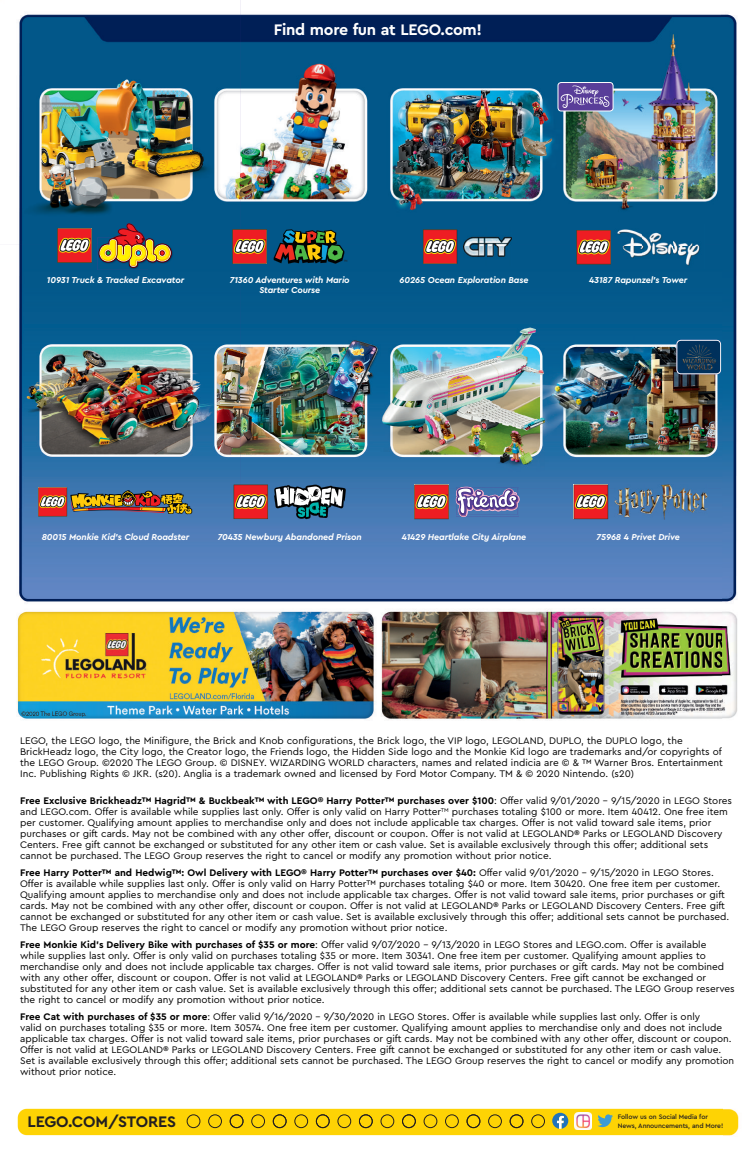
<style>
.page{position:relative;width:756px;height:1152px;background:#fff}
.page>*{position:absolute;margin:0;border:0;box-sizing:border-box;transform-origin:0 0}
.t1{font:700 16px "Cera Pro";letter-spacing:-.015em;color:#fff}
.t2{font:700 16px "Cera Pro";letter-spacing:-.01em;color:#231f20}
.t3{font:10px/11px "Cera Pro";color:#000}
.t4{font:italic 700 9px/10px "Cera Pro";letter-spacing:-.015em;color:#fff;text-align:center}
.t5{font:500 6.8px/8.7px "Cera Pro";letter-spacing:-.015em;color:#231f20}
.s1{font-weight:700}
</style>
<div class="page">
<img style="left:17px;top:0;width:722px;height:1136px">
<div style="left:187px;top:1114px;width:13px;height:14px;border:1px solid #231f20;border-radius:50%"></div>
<div style="left:230px;top:1114px;width:14px;height:14px;border:1px solid #231f20;border-radius:50%"></div>
<div style="left:208px;top:1114px;width:14px;height:14px;border:1px solid #231f20;border-radius:50%"></div>
<div style="left:294px;top:1114px;width:14px;height:14px;border:1px solid #231f20;border-radius:50%"></div>
<div style="left:380px;top:1114px;width:14px;height:14px;border:1px solid #231f20;border-radius:50%"></div>
<div style="left:488px;top:1114px;width:14px;height:14px;border:1px solid #231f20;border-radius:50%"></div>
<div style="left:251px;top:1114px;width:14px;height:14px;border:1px solid #231f20;border-radius:50%"></div>
<div style="left:337px;top:1114px;width:14px;height:14px;border:1px solid #231f20;border-radius:50%"></div>
<div style="left:445px;top:1114px;width:14px;height:14px;border:1px solid #231f20;border-radius:50%"></div>
<div style="left:424px;top:1114px;width:13px;height:14px;border:1px solid #231f20;border-radius:50%"></div>
<div style="left:531px;top:1114px;width:14px;height:14px;border:1px solid #231f20;border-radius:50%"></div>
<div style="left:230px;top:1114px;width:13px;height:14px;border:1px solid #231f20;border-radius:50%"></div>
<div style="left:316px;top:1114px;width:14px;height:14px;border:1px solid #231f20;border-radius:50%"></div>
<div style="left:402px;top:1114px;width:14px;height:14px;border:1px solid #231f20;border-radius:50%"></div>
<div style="left:510px;top:1114px;width:13px;height:14px;border:1px solid #231f20;border-radius:50%"></div>
<div style="left:273px;top:1114px;width:14px;height:14px;border:1px solid #231f20;border-radius:50%"></div>
<div style="left:359px;top:1114px;width:14px;height:14px;border:1px solid #231f20;border-radius:50%"></div>
<div style="left:467px;top:1114px;width:13px;height:14px;border:1px solid #231f20;border-radius:50%"></div>
<svg style="left:597px;top:1114px;width:16px;height:13px"></svg>
<img style="left:575px;top:1112px;width:17px;height:17px">
<svg style="left:552px;top:1113px;width:16px;height:16px"></svg>
<img style="left:38px;top:487px;width:155px;height:29px">
<svg style="left:274px;top:229px;width:73px;height:35px;background:#445740"></svg>
<svg style="left:232px;top:229px;width:35px;height:35px"></svg>
<img style="left:614px;top:485px;width:94px;height:34px">
<svg style="left:574px;top:485px;width:34px;height:34px"></svg>
<svg style="left:455px;top:487px;width:65px;height:30px;background:#8183b6"></svg>
<svg style="left:414px;top:485px;width:35px;height:34px"></svg>
<svg style="left:274px;top:485px;width:72px;height:34px"></svg>
<svg style="left:234px;top:485px;width:34px;height:34px"></svg>
<img style="left:98px;top:237px;width:76px;height:33px">
<svg style="left:99px;top:223px;width:73px;height:45px;background:#747451"></svg>
<svg style="left:57px;top:228px;width:35px;height:35px"></svg>
<img style="left:464px;top:227px;width:47px;height:39px">
<svg style="left:423px;top:230px;width:34px;height:34px"></svg>
<img style="left:611px;top:225px;width:94px;height:43px">
<svg style="left:577px;top:230px;width:34px;height:34px"></svg>
<svg style="left:676px;top:340px;width:45px;height:34px"></svg>
<img style="left:681px;top:341px;width:36px;height:29px">
<div style="left:558px;top:83px;width:55px;height:28px;background:#593e99;border-radius:3px"></div>
<div style="left:558px;top:82px;width:55px;height:29px;border:1px solid #fff;border-radius:3px"></div>
<svg style="left:560px;top:85px;width:49px;height:23px"></svg>
<h1 class="t1" style="left:274px;top:22px;width:210px">Find more fun at LEGO.com!</h1>
<p class="t4" style="left:47px;top:276px;width:139px">10931 Truck &amp; Tracked Excavator</p>
<p class="t4" style="left:230px;top:276px;width:121px">71360 Adventures with Mario<br>Starter Course</p>
<p class="t4" style="left:400px;top:276px;width:130px">60265 Ocean Exploration Base</p>
<p class="t4" style="left:589px;top:276px;width:100px">43187 Rapunzel's Tower</p>
<p class="t4" style="left:42px;top:533px;width:149px">80015 Monkie Kid's Cloud Roadster</p>
<p class="t4" style="left:218px;top:533px;width:145px">70435 Newbury Abandoned Prison</p>
<p class="t4" style="left:402px;top:533px;width:126px">41429 Heartlake City Airplane</p>
<p class="t4" style="left:597px;top:533px;width:85px">75968 4 Privet Drive</p>
<p class="t3" style="left:20px;top:735px;width:704px">LEGO, the LEGO logo, the Minifigure, the Brick and Knob configurations, the Brick logo, the VIP logo, LEGOLAND, DUPLO, the DUPLO logo, the BrickHeadz logo, the City logo, the Creator logo, the Friends logo, the Hidden Side logo and the Monkie Kid logo are trademarks and/or copyrights of the LEGO Group. ©2020 The LEGO Group. © DISNEY. WIZARDING WORLD characters, names and related indicia are © &amp; ™ Warner Bros. Entertainment Inc. Publishing Rights © JKR. (s20). Anglia is a trademark owned and licensed by Ford Motor Company. TM &amp; © 2020 Nintendo. (s20)</p>
<p class="t3" style="left:20px;top:796px;width:714px"><span class="s1">Free Exclusive Brickheadz™ Hagrid™ &amp; Buckbeak™ with LEGO® Harry Potter™ purchases over $100</span>: Offer valid 9/01/2020 – 9/15/2020 in LEGO Stores and LEGO.com. Offer is available while supplies last only. Offer is only valid on Harry Potter<sup>TM</sup> purchases totaling $100 or more. Item 40412. One free item per customer. Qualifying amount applies to merchandise only and does not include applicable tax charges. Offer is not valid toward sale items, prior purchases or gift cards. May not be combined with any other offer, discount or coupon. Offer is not valid at LEGOLAND® Parks or LEGOLAND Discovery Centers. Free gift cannot be exchanged or substituted for any other item or cash value. Set is available exclusively through this offer; additional sets cannot be purchased. The LEGO Group reserves the right to cancel or modify any promotion without prior notice.</p>
<p class="t3" style="left:20px;top:868px;width:711px"><span class="s1">Free Harry Potter™ and Hedwig™: Owl Delivery with LEGO® Harry Potter™ purchases over $40:</span> Offer valid 9/01/2020 – 9/15/2020 in LEGO Stores.<br>Offer is available while supplies last only. Offer is only valid on Harry Potter™ purchases totaling $40 or more. Item 30420. One free item per customer.<br>Qualifying amount applies to merchandise only and does not include applicable tax charges. Offer is not valid toward sale items, prior purchases or gift cards. May not be combined with any other offer, discount or coupon. Offer is not valid at LEGOLAND® Parks or LEGOLAND Discovery Centers. Free gift cannot be exchanged or substituted for any other item or cash value. Set is available exclusively through this offer; additional sets cannot be purchased.<br>The LEGO Group reserves the right to cancel or modify any promotion without prior notice.</p>
<p class="t3" style="left:20px;top:940px;width:716px"><span class="s1">Free Monkie Kid's Delivery Bike with purchases of $35 or more</span>: Offer valid 9/07/2020 – 9/13/2020 in LEGO Stores and LEGO.com. Offer is available<br>while supplies last only. Offer is only valid on purchases totaling $35 or more. Item 30341. One free item per customer. Qualifying amount applies to merchandise only and does not include applicable tax charges. Offer is not valid toward sale items, prior purchases or gift cards. May not be combined with any other offer, discount or coupon. Offer is not valid at LEGOLAND® Parks or LEGOLAND Discovery Centers. Free gift cannot be exchanged or substituted for any other item or cash value. Set is available exclusively through this offer; additional sets cannot be purchased. The LEGO Group reserves the right to cancel or modify any promotion without prior notice.</p>
<p class="t3" style="left:20px;top:1012px;width:716px"><span class="s1">Free Cat with purchases of $35 or more</span>: Offer valid 9/16/2020 – 9/30/2020 in LEGO Stores. Offer is available while supplies last only. Offer is only<br>valid on purchases totaling $35 or more. Item 30574. One free item per customer. Qualifying amount applies to merchandise only and does not include applicable tax charges. Offer is not valid toward sale items, prior purchases or gift cards. May not be combined with any other offer, discount or coupon.<br>Offer is not valid at LEGOLAND® Parks or LEGOLAND Discovery Centers. Free gift cannot be exchanged or substituted for any other item or cash value.<br>Set is available exclusively through this offer; additional sets cannot be purchased. The LEGO Group reserves the right to cancel or modify any promotion without prior notice.</p>
<h1 class="t2" style="left:27px;top:1115px;width:150px">LEGO.COM/STORES</h1>
<p class="t5" style="left:618px;top:1113px;width:107px">Follow us on Social Media for<br>News, Announcements, and More!</p>
</div>
